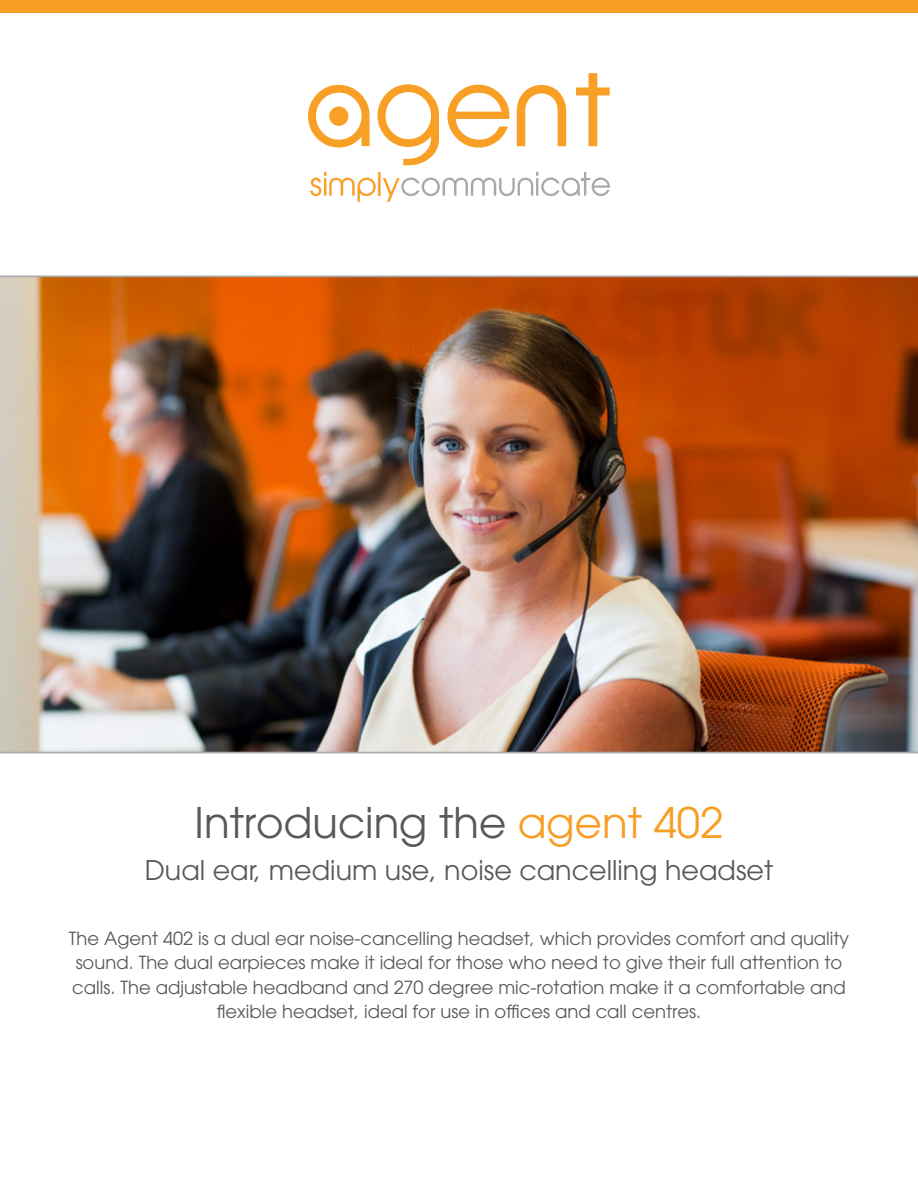
<style>
.page{position:relative;width:918px;height:1188px;background:#fff}
.page>*{position:absolute;margin:0;border:0;box-sizing:border-box;transform-origin:0 0}
.t1{font:42px "ITC Avant Garde Pro";color:#57585a}
.t2{font:33.6px "Myriad Pro";color:#f89e24;scale:.84 1}
.t3{font:27px "ITC Avant Garde Pro";color:#57585a}
.t4{font:18px/24.6px "ITC Avant Garde Pro";color:#57585a;text-align:center}
.s1{color:#f89e24}
</style>
<div class="page">
<svg style="left:517px;top:85px;width:49px;height:61px"></svg>
<svg style="left:576px;top:73px;width:34px;height:73px"></svg>
<svg style="left:308px;top:85px;width:62px;height:63px"></svg>
<svg style="left:378px;top:84px;width:61px;height:81px"></svg>
<svg style="left:447px;top:84px;width:62px;height:64px"></svg>
<svg style="left:310px;top:172px;width:66px;height:30px"></svg>
<svg style="left:383px;top:172px;width:227px;height:30px"></svg>
<div style="left:329px;top:107px;width:19px;height:19px;background:#f89f25;border-radius:50%"></div>
<div style="left:0;top:0;width:918px;height:13px;background:#f89e24"></div>
<img style="left:0;top:276px;width:918px;height:477px">
<h2 class="t2" style="left:376px;top:164px;width:9px">l</h2>
<p class="t1" style="left:195px;top:796px;width:530px">Introducing the <span class="s1">agent 402</span></p>
<p class="t3" style="left:145px;top:853px;width:630px">Dual ear, medium use, noise cancelling headset</p>
<p class="t4" style="left:69px;top:925px;width:782px">The Agent 402 is a dual ear noise-cancelling headset, which provides comfort and quality sound. The dual earpieces make it ideal for those who need to give their full attention to calls. The adjustable headband and 270 degree mic-rotation make it a comfortable and flexible headset, ideal for use in offices and call centres.</p>
</div>
